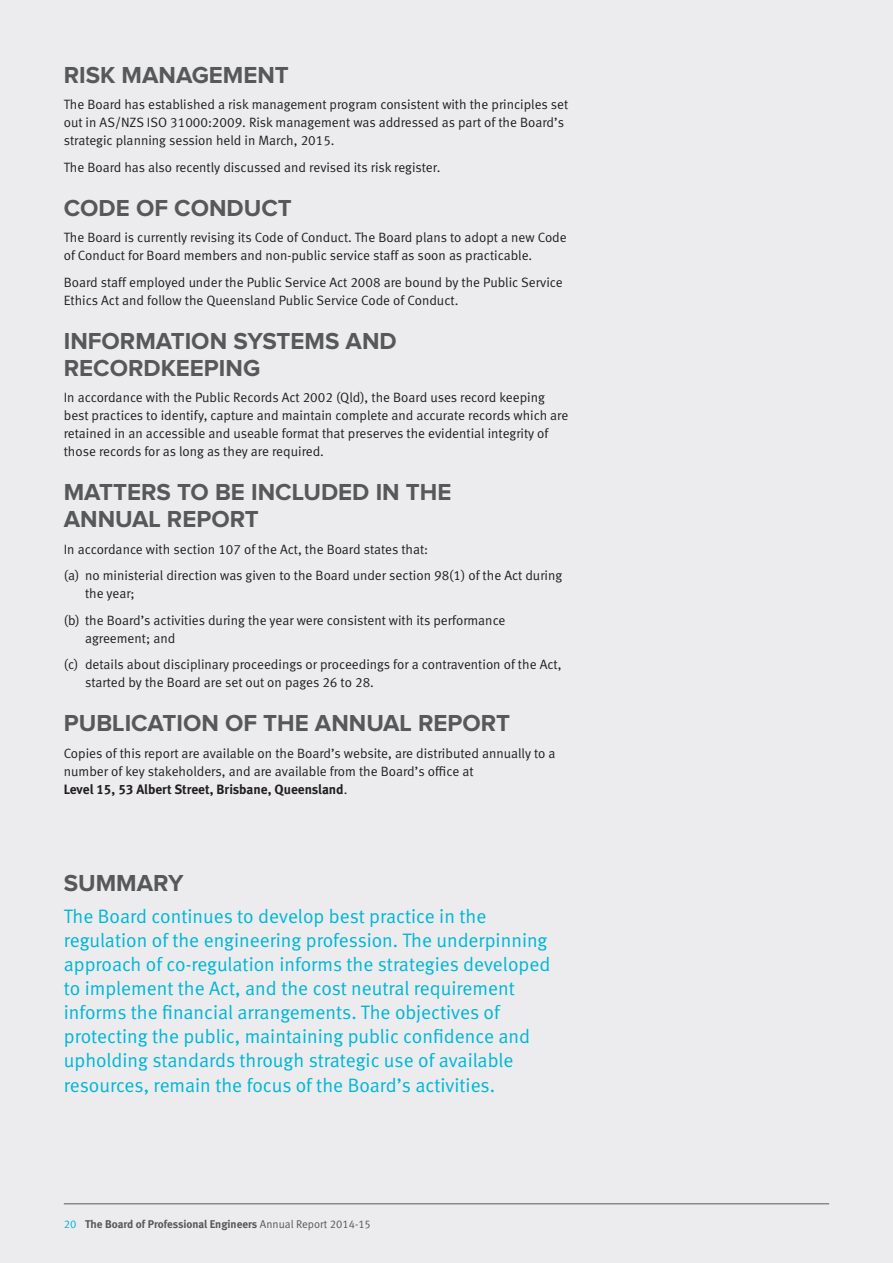
<style>
.page{position:relative;width:893px;height:1263px;background:#ececee}
.page>*{position:absolute;margin:0;border:0;box-sizing:border-box;transform-origin:0 0}
.t1{font:700 24px/27px "Proxima Nova";color:#57585a}
.t2{font:19.5px/24px "Meta Normal LF";color:#00b7d6}
.t3{font:13.5px/18px "Meta Normal LF";color:#231f20}
.t4{font:13.5px "Meta Bold LF";color:#231f20}
.t5{font:11.25px "Meta Bold LF";color:#57585a}
.s1{font-family:"Meta Normal LF"}
.s2{font-family:"Meta Normal LF";color:#00b7d6}
</style>
<div class="page">
<hr style="left:64px;top:1203px;width:765px;height:1px;background:#57585a">
<h1 class="t1" style="left:64px;top:62px;width:227px">RISK MANAGEMENT</h1>
<p class="t3" style="left:64px;top:95px;width:506px">The Board has established a risk management program consistent with the principles set out in AS/NZS ISO 31000:2009. Risk management was addressed as part of the Board’s strategic planning session held in March, 2015.</p>
<p class="t3" style="left:64px;top:158px;width:378px">The Board has also recently discussed and revised its risk register.</p>
<h1 class="t1" style="left:64px;top:195px;width:230px">CODE OF CONDUCT</h1>
<p class="t3" style="left:64px;top:228px;width:504px">The Board is currently revising its Code of Conduct. The Board plans to adopt a new Code of Conduct for Board members and non-public service staff as soon as practicable.</p>
<p class="t3" style="left:64px;top:273px;width:500px">Board staff employed under the Public Service Act 2008 are bound by the Public Service<br>Ethics Act and follow the Queensland Public Service Code of Conduct.</p>
<h1 class="t1" style="left:64px;top:328px;width:334px">INFORMATION SYSTEMS AND<br>RECORDKEEPING</h1>
<p class="t3" style="left:64px;top:388px;width:506px">In accordance with the Public Records Act 2002 (Qld), the Board uses record keeping best practices to identify, capture and maintain complete and accurate records which are retained in an accessible and useable format that preserves the evidential integrity of those records for as long as they are required.</p>
<h1 class="t1" style="left:64px;top:480px;width:389px">MATTERS TO BE INCLUDED IN THE<br>ANNUAL REPORT</h1>
<p class="t3" style="left:64px;top:536px;width:500px;line-height:26.5px">In accordance with section 107 of the Act, the Board states that:<br>(a) no ministerial direction was given to the Board under section 98(1) of the Act during</p>
<p class="t3" style="left:64px;top:580px;width:443px;line-height:26.5px;text-indent:21px">the year;<br>(b) the Board’s activities during the year were consistent with its performance</p>
<p class="t3" style="left:64px;top:625px;width:499px;line-height:26.5px;text-indent:21px">agreement; and<br>(c) details about disciplinary proceedings or proceedings for a contravention of the Act,</p>
<p class="t3" style="left:85px;top:673px;width:290px">started by the Board are set out on pages 26 to 28.</p>
<h1 class="t1" style="left:64px;top:711px;width:448px">PUBLICATION OF THE ANNUAL REPORT</h1>
<p class="t3" style="left:64px;top:744px;width:493px">Copies of this report are available on the Board’s website, are distributed annually to a number of key stakeholders, and are available from the Board’s office at</p>
<p class="t4" style="left:64px;top:781px;width:285px">Level 15, 53 Albert Street, Brisbane, Queensland<span class="s1">.</span></p>
<h1 class="t1" style="left:64px;top:870px;width:121px">SUMMARY</h1>
<p class="t2" style="left:64px;top:904px;width:488px">The Board continues to develop best practice in the regulation of the engineering profession. The underpinning approach of co-regulation informs the strategies developed to implement the Act, and the cost neutral requirement informs the financial arrangements. The objectives of protecting the public, maintaining public confidence and upholding standards through strategic use of available resources, remain the focus of the Board’s activities.</p>
<p class="t5" style="left:64px;top:1218px;width:309px"><span class="s2">20</span> The Board of Professional Engineers <span class="s1">Annual Report 2014-15</span></p>
</div>
